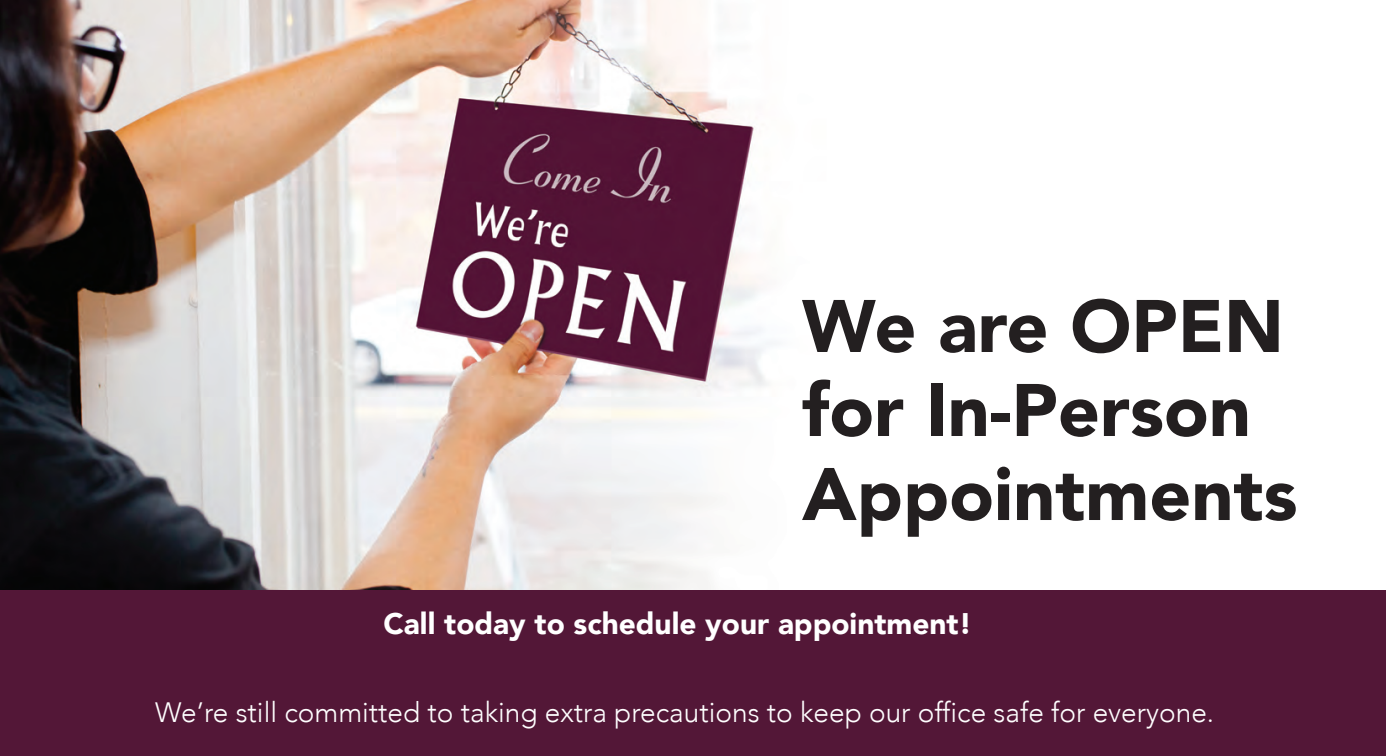
<style>
.page{position:relative;width:1386px;height:756px;background:#fff}
.page>*{position:absolute;margin:0;border:0;box-sizing:border-box;transform-origin:0 0}
.t1{font:900 73.5px/84px "Avenir";color:#231f20}
.t2{font:900 29.75px "Avenir";color:#fff}
.t3{font:300 28px "Avenir";color:#fff}
</style>
<div class="page">
<img style="left:0;top:0;width:929px;height:591px">
<div style="left:0;top:591px;width:1386px;height:165px;background:#531737"></div>
<h1 class="t1" style="left:802px;top:283px;width:497px">We are OPEN for In-Person<br>Appointments</h1>
<p class="t2" style="left:384px;top:598px;width:590px">Call today to schedule your appointment!</p>
<p class="t3" style="left:155px;top:696px;width:1060px">We’re still committed to taking extra precautions to keep our office safe for everyone.</p>
</div>
